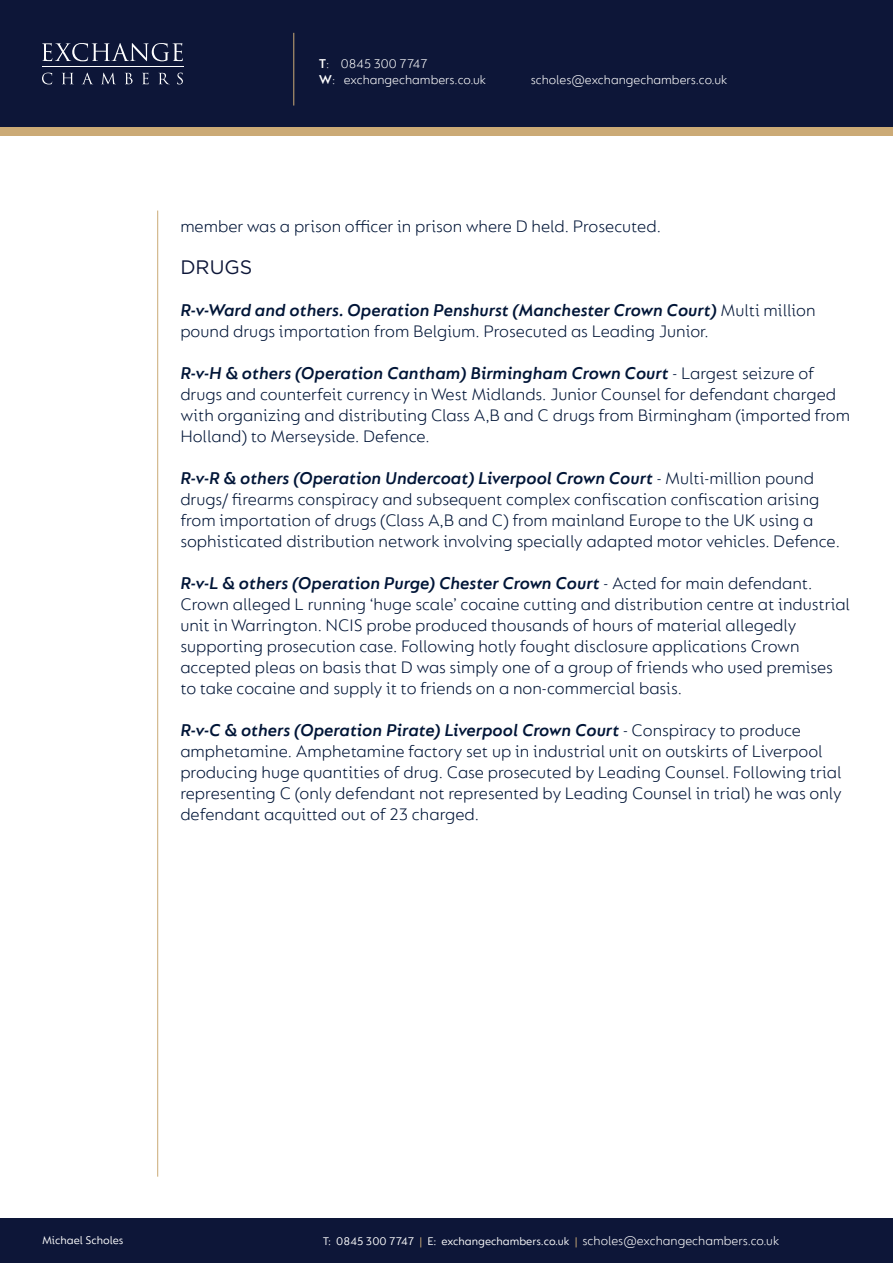
<style>
.page{position:relative;width:893px;height:1263px;background:#fff}
.page>*{position:absolute;margin:0;border:0;box-sizing:border-box;transform-origin:0 0}
.t1{font:19.5px "Gotham";color:#0d1638}
.t2{font:300 18px/21px "FS Lucas";color:#001537}
.t3{font:300 13.5px/16.2px "FS Lucas";color:#fff}
.t4{font:12px "FS Lucas";color:#fff}
.s1{font-weight:600}
.s2{font-weight:600;font-style:italic}
.s3{color:#cbaa76}
.s4{font-weight:300;font-size:13.5px}
</style>
<div class="page">
<div style="left:0;top:64px;width:893px;height:72px;background:#cbaa76"></div>
<div style="left:0;top:0;width:893px;height:127px;background:#0d1638"></div>
<div style="left:0;top:1219px;width:893px;height:44px;background:#0d1638"></div>
<hr style="left:42px;top:67px;width:142px;height:1px;background:#fff">
<svg style="left:42px;top:43px;width:141px;height:18px"></svg>
<svg style="left:42px;top:73px;width:10px;height:11px"></svg>
<svg style="left:62px;top:73px;width:11px;height:11px"></svg>
<svg style="left:82px;top:73px;width:11px;height:11px"></svg>
<svg style="left:102px;top:73px;width:13px;height:11px"></svg>
<svg style="left:125px;top:73px;width:8px;height:11px"></svg>
<svg style="left:142px;top:73px;width:7px;height:11px"></svg>
<svg style="left:159px;top:73px;width:10px;height:11px"></svg>
<svg style="left:177px;top:73px;width:6px;height:11px"></svg>
<hr style="left:293px;top:33px;width:1px;height:73px;background:#cbaa76">
<hr style="left:157px;top:211px;width:1px;height:966px;background:#cbaa76">
<p class="t3" style="left:319px;top:55px;width:169px"><span class="s1">T</span>: 0845 300 7747<br><span class="s1">W</span>: exchangechambers.co.uk</p>
<p class="t3" style="left:531px;top:71px;width:198px">scholes@exchangechambers.co.uk</p>
<p class="t2" style="left:180px;top:215px;width:482px">member was a prison officer in prison where D held. Prosecuted.</p>
<p class="t1" style="left:180px;top:254px;width:73px">DRUGS</p>
<p class="t2" style="left:180px;top:299px;width:637px"><span class="s2">R-v-Ward and others. Operation Penshurst (Manchester Crown Court)</span> Multi million pound drugs importation from Belgium. Prosecuted as Leading Junior.</p>
<p class="t2" style="left:180px;top:362px;width:671px"><span class="s2">R-v-H &amp; others (Operation Cantham) Birmingham Crown Court</span> - Largest seizure of drugs and counterfeit currency in West Midlands. Junior Counsel for defendant charged with organizing and distributing Class A,B and C drugs from Birmingham (imported from Holland) to Merseyside. Defence.</p>
<p class="t2" style="left:180px;top:467px;width:661px"><span class="s2">R-v-R &amp; others (Operation Undercoat) Liverpool Crown Court</span> - Multi-million pound drugs/ firearms conspiracy and subsequent complex confiscation confiscation arising from importation of drugs (Class A,B and C) from mainland Europe to the UK using a sophisticated distribution network involving specially adapted motor vehicles. Defence.</p>
<p class="t2" style="left:180px;top:572px;width:671px"><span class="s2">R-v-L &amp; others (Operation Purge) Chester Crown Court</span> - Acted for main defendant.<br>Crown alleged L running ‘huge scale’ cocaine cutting and distribution centre at industrial unit in Warrington. NCIS probe produced thousands of hours of material allegedly supporting prosecution case. Following hotly fought disclosure applications Crown accepted pleas on basis that D was simply one of a group of friends who used premises to take cocaine and supply it to friends on a non-commercial basis.</p>
<p class="t2" style="left:180px;top:719px;width:663px"><span class="s2">R-v-C &amp; others (Operation Pirate) Liverpool Crown Court</span> - Conspiracy to produce amphetamine. Amphetamine factory set up in industrial unit on outskirts of Liverpool producing huge quantities of drug. Case prosecuted by Leading Counsel. Following trial representing C (only defendant not represented by Leading Counsel in trial) he was only defendant acquitted out of 23 charged.</p>
<p class="t4" style="left:42px;top:1233px;width:83px">Michael Scholes</p>
<p class="t4" style="left:323px;top:1235px;width:458px">T: 0845 300 7747 <span class="s3">|</span> E: exchangechambers.co.uk <span class="s3">|</span> <span class="s4">scholes@exchangechambers.co.uk</span></p>
</div>
